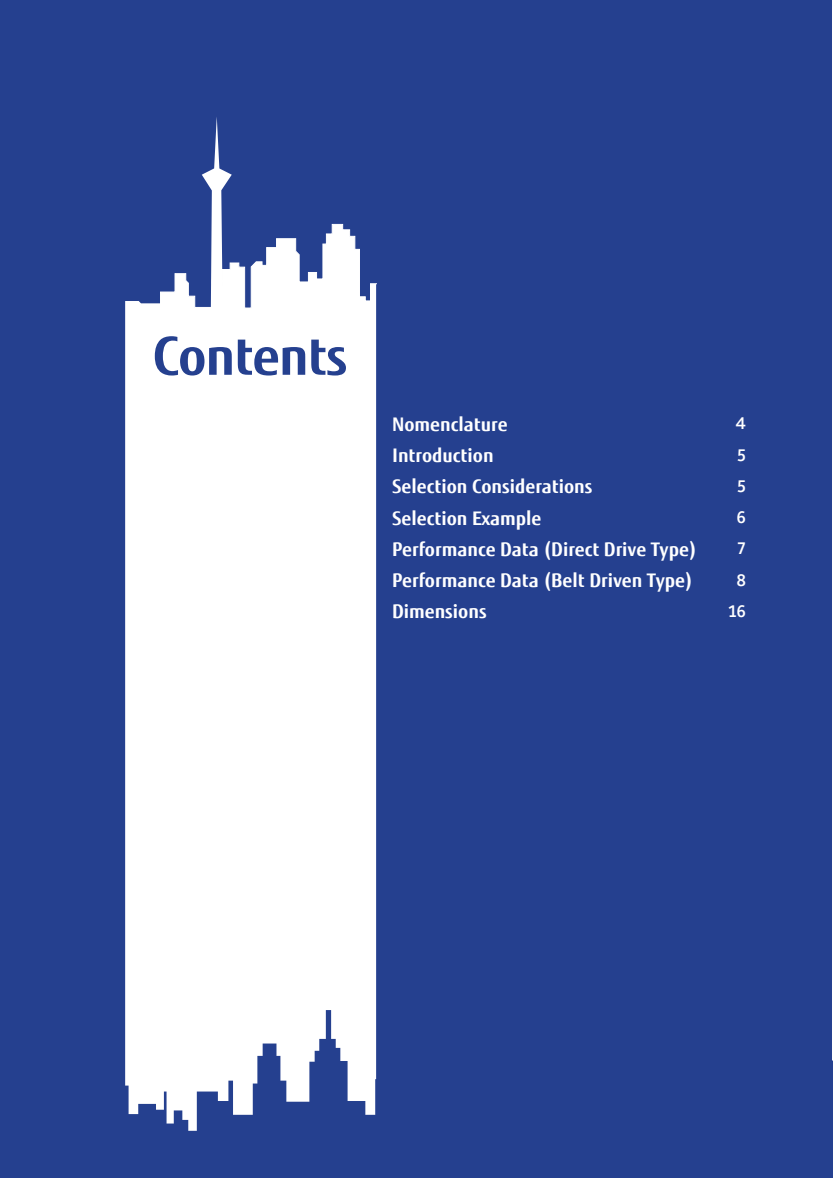
<style>
.page{position:relative;width:833px;height:1178px;background:#fff}
.page>*{position:absolute;margin:0;border:0;box-sizing:border-box;transform-origin:0 0}
.t1{font:700 52.5px "Fujitsu Sans";letter-spacing:-.02em;color:#25408f}
.t2{font:700 18.75px/31.2px "Fujitsu Sans";color:#fff}
.t3{font:500 17.5px/31.2px "Maurea Jci Lf ML";color:#fff;text-align:center}
</style>
<div class="page">
<div style="left:1px;top:0;width:831px;height:1171px;background:#25408f"></div>
<div style="left:125px;top:224px;width:251px;height:767px;background:#fff"></div>
<svg style="left:202px;top:117px;width:30px;height:193px"></svg>
<svg style="left:0;top:991px;width:833px;height:187px"></svg>
<h1 class="t1" style="left:153px;top:323px;width:196px">Contents</h1>
<p class="t2" style="left:392px;top:409px;width:306px">Nomenclature<br>Introduction<br>Selection Considerations<br>Selection Example<br>Performance Data (Direct Drive Type)<br>Performance Data (Belt Driven Type)<br>Dimensions</p>
<p class="t3" style="left:728px;top:408px;width:19px">4<br>5<br>5<br>6<br>7<br>8<br>16</p>
</div>
